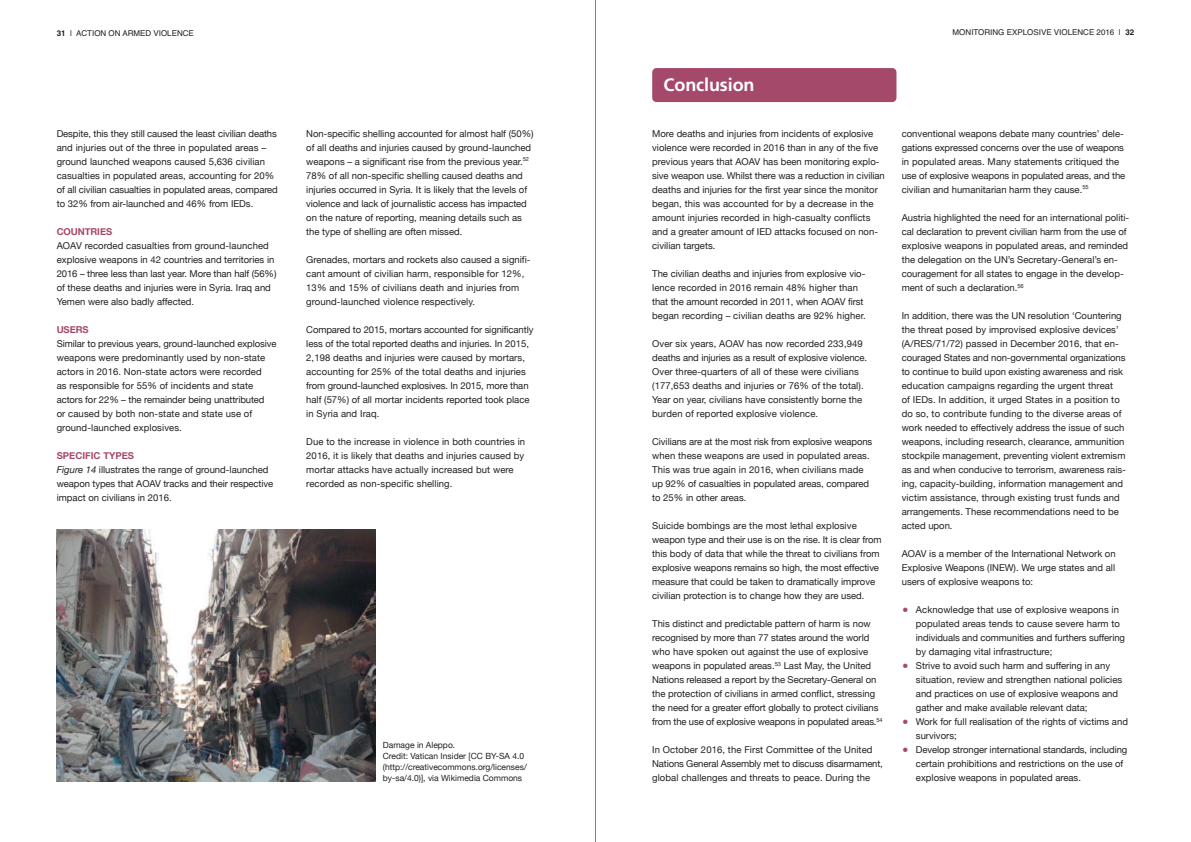
<style>
.page{position:relative;width:1191px;height:842px;background:#fff}
.page>*{position:absolute;margin:0;border:0;box-sizing:border-box;transform-origin:0 0}
.t1{font:700 18px "Frutiger";letter-spacing:-.005em;color:#fff}
.t2{font:9.5px/14px "Helvetica Neue";color:#231f20}
.t3{font:700 9.5px "Helvetica Neue";letter-spacing:-.01em;color:#a5496a}
.t4{font:8.5px/11px "Helvetica Neue";color:#231f20}
.t5{font:8px "Helvetica";color:#231f20}
.s1{font-weight:700}
.s2{font-weight:700;color:#a5496a}
.s3{font-style:italic}
.s4{font-weight:700;font-size:20px;color:#a5496a}
</style>
<div class="page">
<div style="left:652px;top:68px;width:244px;height:34px;background:#a5496a;border-radius:4px"></div>
<img style="left:57px;top:530px;width:319px;height:251px">
<hr style="left:595px;top:0;width:1px;height:842px;background:#808285">
<p class="t5" style="left:57px;top:29px;width:139px"><span class="s1">31</span> | ACTION ON ARMED VIOLENCE</p>
<p class="t2" style="left:57px;top:126px;width:223px">Despite, this they still caused the least civilian deaths and injuries out of the three in populated areas – ground launched weapons caused 5,636 civilian casualties in populated areas, accounting for 20% of all civilian casualties in populated areas, compared to 32% from air-launched and 46% from IEDs.</p>
<p class="t3" style="left:57px;top:225px;width:57px">COUnTRIES</p>
<p class="t2" style="left:57px;top:238px;width:221px">AOAV recorded casualties from ground-launched explosive weapons in 42 countries and territories in 2016 – three less than last year. More than half (56%) of these deaths and injuries were in Syria. Iraq and Yemen were also badly affected.</p>
<p class="t3" style="left:57px;top:323px;width:34px">USERS</p>
<p class="t2" style="left:57px;top:336px;width:221px">Similar to previous years, ground-launched explosive weapons were predominantly used by non-state actors in 2016. Non-state actors were recorded<br>as responsible for 55% of incidents and state actors for 22% – the remainder being unattributed<br>or caused by both non-state and state use of ground-launched explosives.</p>
<p class="t2" style="left:57px;top:448px;width:218px"><span class="s2">SPECIFIC TYPES<br></span><span class="s3">Figure 14</span> illustrates the range of ground-launched weapon types that AOAV tracks and their respective impact on civilians in 2016.</p>
<p class="t2" style="left:306px;top:126px;width:229px">Non-specific shelling accounted for almost half (50%) of all deaths and injuries caused by ground-launched weapons – a significant rise from the previous year.<sup>52<br></sup>78% of all non-specific shelling caused deaths and injuries occurred in Syria. It is likely that the levels of violence and lack of journalistic access has impacted on the nature of reporting, meaning details such as the type of shelling are often missed.</p>
<p class="t2" style="left:306px;top:252px;width:226px">Grenades, mortars and rockets also caused a signifi&shy;cant amount of civilian harm, responsible for 12%, 13% and 15% of civilians death and injuries from ground-launched violence respectively.</p>
<p class="t2" style="left:306px;top:322px;width:229px">Compared to 2015, mortars accounted for significantly less of the total reported deaths and injuries. In 2015, 2,198 deaths and injuries were caused by mortars, accounting for 25% of the total deaths and injuries from ground-launched explosives. In 2015, more than half (57%) of all mortar incidents reported took place in Syria and Iraq.</p>
<p class="t2" style="left:306px;top:434px;width:220px">Due to the increase in violence in both countries in 2016, it is likely that deaths and injuries caused by mortar attacks have actually increased but were recorded as non-specific shelling.</p>
<p class="t4" style="left:383px;top:740px;width:145px">Damage in Aleppo.<br>Credit: Vatican Insider [CC BY-SA 4.0 (http://creativecommons.org/licenses/ by-sa/4.0)], via Wikimedia Commons</p>
<h1 class="t1" style="left:663px;top:77px;width:93px">Conclusion</h1>
<p class="t2" style="left:652px;top:126px;width:234px">More deaths and injuries from incidents of explosive violence were recorded in 2016 than in any of the five previous years that AOAV has been monitoring explo&shy;sive weapon use. Whilst there was a reduction in civilian deaths and injuries for the first year since the monitor began, this was accounted for by a decrease in the amount injuries recorded in high-casualty conflicts and a greater amount of IED attacks focused on non&shy;civilian targets.</p>
<p class="t2" style="left:652px;top:266px;width:215px">The civilian deaths and injuries from explosive vio&shy;lence recorded in 2016 remain 48% higher than that the amount recorded in 2011, when AOAV first began recording – civilian deaths are 92% higher.</p>
<p class="t2" style="left:652px;top:336px;width:216px">Over six years, AOAV has now recorded 233,949 deaths and injuries as a result of explosive violence.<br>Over three-quarters of all of these were civilians (177,653 deaths and injuries or 76% of the total).<br>Year on year, civilians have consistently borne the burden of reported explosive violence.</p>
<p class="t2" style="left:652px;top:434px;width:222px">Civilians are at the most risk from explosive weapons when these weapons are used in populated areas.<br>This was true again in 2016, when civilians made up 92% of casualties in populated areas, compared to 25% in other areas.</p>
<p class="t2" style="left:652px;top:518px;width:231px">Suicide bombings are the most lethal explosive weapon type and their use is on the rise. It is clear from this body of data that while the threat to civilians from explosive weapons remains so high, the most effective measure that could be taken to dramatically improve civilian protection is to change how they are used.</p>
<p class="t2" style="left:652px;top:616px;width:232px">This distinct and predictable pattern of harm is now recognised by more than 77 states around the world who have spoken out against the use of explosive weapons in populated areas.<sup>53</sup> Last May, the United Nations released a report by the Secretary-General on the protection of civilians in armed conflict, stressing the need for a greater effort globally to protect civilians from the use of explosive weapons in populated areas.<sup>54</sup></p>
<p class="t2" style="left:652px;top:742px;width:232px">In October 2016, the First Committee of the United<br>Nations General Assembly met to discuss disarmament, global challenges and threats to peace. During the</p>
<p class="t5" style="left:952px;top:27px;width:183px">MONITORING EXPLOSIVE VIOLENCE 2016 | <span class="s1">32</span></p>
<p class="t2" style="left:901px;top:126px;width:225px">conventional weapons debate many countries’ dele&shy;gations expressed concerns over the use of weapons in populated areas. Many statements critiqued the use of explosive weapons in populated areas, and the civilian and humanitarian harm they cause.<sup>55</sup></p>
<p class="t2" style="left:901px;top:210px;width:229px">Austria highlighted the need for an international politi&shy;cal declaration to prevent civilian harm from the use of explosive weapons in populated areas, and reminded the delegation on the UN’s Secretary-General’s en&shy;couragement for all states to engage in the develop&shy;ment of such a declaration.<sup>56</sup></p>
<p class="t2" style="left:901px;top:308px;width:226px">In addition, there was the UN resolution ‘Countering the threat posed by improvised explosive devices’ (A/RES/71/72) passed in December 2016, that en&shy;couraged States and non-governmental organizations to continue to build upon existing awareness and risk education campaigns regarding the urgent threat<br>of IEDs. In addition, it urged States in a position to do so, to contribute funding to the diverse areas of work needed to effectively address the issue of such weapons, including research, clearance, ammunition stockpile management, preventing violent extremism as and when conducive to terrorism, awareness rais&shy;ing, capacity-building, information management and victim assistance, through existing trust funds and arrangements. These recommendations need to be acted upon.</p>
<p class="t2" style="left:901px;top:546px;width:215px;text-align:justify">AOAV is a member of the International Network on Explosive Weapons (INEW). We urge states and all users of explosive weapons to:</p>
<p class="t2" style="left:916px;top:602px;width:210px;text-indent:-14px"><span class="s4">•</span> Acknowledge that use of explosive weapons in populated areas tends to cause severe harm to individuals and communities and furthers suffering by damaging vital infrastructure;</p>
<p class="t2" style="left:916px;top:658px;width:208px;text-indent:-14px"><span class="s4">•</span> Strive to avoid such harm and suffering in any situation, review and strengthen national policies and practices on use of explosive weapons and gather and make available relevant data;</p>
<p class="t2" style="left:916px;top:714px;width:214px;text-indent:-14px"><span class="s4">•</span> Work for full realisation of the rights of victims and survivors;</p>
<p class="t2" style="left:916px;top:742px;width:213px;text-indent:-14px"><span class="s4">•</span> Develop stronger international standards, including certain prohibitions and restrictions on the use of explosive weapons in populated areas.</p>
</div>
